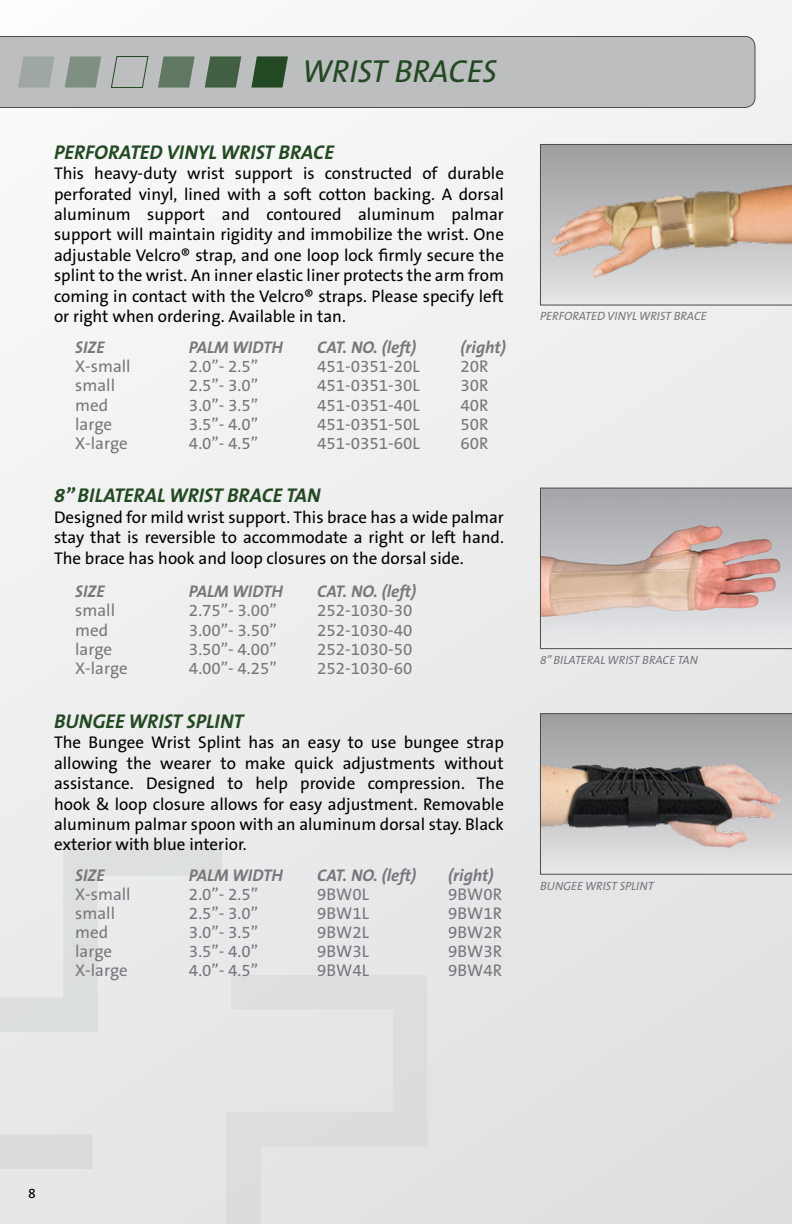
<style>
.page{position:relative;width:792px;height:1224px;background:#fff}
.page>*{position:absolute;margin:0;border:0;box-sizing:border-box;transform-origin:0 0}
.t1{font:italic 32px "The Sans B5 Plain";color:#234922}
.t2{font:italic 700 20px "The Sans B7";color:#234922}
.t3{font:17px/20.4px "The Sans B5 Plain";color:#000;text-align:justify}
.t4{font:17px "The Sans B5 Plain";color:#77787b}
.t5{font:italic 700 17px "The Sans B7";color:#77787b}
.t6{font:14px "The Sans B5 Plain";color:#000}
.t7{font:italic 12px "The Sans B5 Plain";color:#77787b}
</style>
<div class="page">
<div style="left:0;top:0;width:792px;height:1224px;background:linear-gradient(to right,#f4f4f5,#e5e6e7)"></div>
<svg style="left:0;top:841px;width:222px;height:328px;background:#e4e6e6"></svg>
<svg style="left:102px;top:975px;width:325px;height:249px;background:#e2e3e4"></svg>
<div style="left:0;top:36px;width:755px;height:72px;background:#bcbec0"></div>
<svg style="left:540px;top:144px;width:252px;height:162px;background:#c1b5ab"></svg>
<svg style="left:251px;top:56px;width:37px;height:32px"></svg>
<svg style="left:205px;top:56px;width:36px;height:32px"></svg>
<svg style="left:158px;top:56px;width:37px;height:32px"></svg>
<svg style="left:110px;top:56px;width:39px;height:32px"></svg>
<svg style="left:65px;top:56px;width:36px;height:32px"></svg>
<svg style="left:18px;top:56px;width:37px;height:32px"></svg>
<svg style="left:540px;top:488px;width:252px;height:161px;background:#c8b9b5"></svg>
<svg style="left:540px;top:713px;width:252px;height:162px;background:#a39e9d"></svg>
<h1 class="t1" style="left:302px;top:54px;width:197px">WRIST BRACES</h1>
<p class="t2" style="left:54px;top:141px;width:281px">PERFORATED VINYL WRIST BRACE</p>
<p class="t3" style="left:54px;top:164px;width:452px">This heavy-duty wrist support is constructed of durable perforated vinyl, lined with a soft cotton backing. A dorsal aluminum support and contoured aluminum palmar support will maintain rigidity and immobilize the wrist. One adjustable Velcro® strap, and one loop lock firmly secure the splint to the wrist. An inner elastic liner protects the arm from coming in contact with the Velcro® straps. Please specify left or right when ordering. Available in tan.</p>
<p class="t5" style="left:75px;top:338px;width:31px">SIZE</p>
<p class="t5" style="left:189px;top:338px;width:95px">PALM WIDTH</p>
<p class="t5" style="left:317px;top:338px;width:101px">CAT. NO. (left)</p>
<p class="t5" style="left:460px;top:338px;width:47px">(right)</p>
<p class="t4" style="left:75px;top:357px;width:57px">X-small</p>
<p class="t4" style="left:189px;top:357px;width:71px">2.0”- 2.5”</p>
<p class="t4" style="left:317px;top:357px;width:104px">451-0351-20L</p>
<p class="t4" style="left:460px;top:357px;width:30px">20R</p>
<p class="t4" style="left:75px;top:377px;width:41px">small</p>
<p class="t4" style="left:189px;top:377px;width:71px">2.5”- 3.0”</p>
<p class="t4" style="left:317px;top:377px;width:104px">451-0351-30L</p>
<p class="t4" style="left:460px;top:377px;width:30px">30R</p>
<p class="t4" style="left:75px;top:396px;width:35px">med</p>
<p class="t4" style="left:189px;top:396px;width:71px">3.0”- 3.5”</p>
<p class="t4" style="left:317px;top:396px;width:104px">451-0351-40L</p>
<p class="t4" style="left:460px;top:396px;width:30px">40R</p>
<p class="t4" style="left:75px;top:415px;width:38px">large</p>
<p class="t4" style="left:189px;top:415px;width:71px">3.5”- 4.0”</p>
<p class="t4" style="left:317px;top:415px;width:104px">451-0351-50L</p>
<p class="t4" style="left:460px;top:415px;width:30px">50R</p>
<p class="t4" style="left:75px;top:434px;width:54px">X-large</p>
<p class="t4" style="left:189px;top:434px;width:71px">4.0”- 4.5”</p>
<p class="t4" style="left:317px;top:434px;width:104px">451-0351-60L</p>
<p class="t4" style="left:460px;top:434px;width:30px">60R</p>
<p class="t2" style="left:54px;top:485px;width:268px">8” BILATERAL WRIST BRACE TAN</p>
<p class="t3" style="left:54px;top:507px;width:452px">Designed for mild wrist support. This brace has a wide palmar stay that is reversible to accommodate a right or left hand.<br>The brace has hook and loop closures on the dorsal side.</p>
<p class="t5" style="left:75px;top:583px;width:31px">SIZE</p>
<p class="t5" style="left:189px;top:583px;width:95px">PALM WIDTH</p>
<p class="t5" style="left:317px;top:583px;width:101px">CAT. NO. (left)</p>
<p class="t4" style="left:75px;top:602px;width:41px">small</p>
<p class="t4" style="left:189px;top:602px;width:89px">2.75”- 3.00”</p>
<p class="t4" style="left:317px;top:602px;width:97px">252-1030-30</p>
<p class="t4" style="left:75px;top:621px;width:35px">med</p>
<p class="t4" style="left:189px;top:621px;width:89px">3.00”- 3.50”</p>
<p class="t4" style="left:317px;top:621px;width:97px">252-1030-40</p>
<p class="t4" style="left:75px;top:640px;width:38px">large</p>
<p class="t4" style="left:189px;top:640px;width:89px">3.50”- 4.00”</p>
<p class="t4" style="left:317px;top:640px;width:97px">252-1030-50</p>
<p class="t4" style="left:75px;top:659px;width:54px">X-large</p>
<p class="t4" style="left:189px;top:659px;width:89px">4.00”- 4.25”</p>
<p class="t4" style="left:317px;top:659px;width:97px">252-1030-60</p>
<p class="t2" style="left:54px;top:710px;width:191px">BUNGEE WRIST SPLINT</p>
<p class="t3" style="left:54px;top:733px;width:452px">The Bungee Wrist Splint has an easy to use bungee strap allowing the wearer to make quick adjustments without assistance. Designed to help provide compression. The hook &amp; loop closure allows for easy adjustment. Removable aluminum palmar spoon with an aluminum dorsal stay. Black exterior with blue interior.</p>
<p class="t5" style="left:75px;top:866px;width:31px">SIZE</p>
<p class="t5" style="left:189px;top:866px;width:95px">PALM WIDTH</p>
<p class="t5" style="left:317px;top:866px;width:101px">CAT. NO. (left)</p>
<p class="t5" style="left:448px;top:866px;width:47px">(right)</p>
<p class="t4" style="left:75px;top:885px;width:57px">X-small</p>
<p class="t4" style="left:189px;top:885px;width:71px">2.0”- 2.5”</p>
<p class="t4" style="left:317px;top:885px;width:53px">9BW0L</p>
<p class="t4" style="left:448px;top:885px;width:55px">9BW0R</p>
<p class="t4" style="left:75px;top:904px;width:41px">small</p>
<p class="t4" style="left:189px;top:904px;width:71px">2.5”- 3.0”</p>
<p class="t4" style="left:317px;top:904px;width:53px">9BW1L</p>
<p class="t4" style="left:448px;top:904px;width:55px">9BW1R</p>
<p class="t4" style="left:75px;top:923px;width:35px">med</p>
<p class="t4" style="left:189px;top:923px;width:71px">3.0”- 3.5”</p>
<p class="t4" style="left:317px;top:923px;width:53px">9BW2L</p>
<p class="t4" style="left:448px;top:923px;width:55px">9BW2R</p>
<p class="t4" style="left:75px;top:942px;width:38px">large</p>
<p class="t4" style="left:189px;top:942px;width:71px">3.5”- 4.0”</p>
<p class="t4" style="left:317px;top:942px;width:53px">9BW3L</p>
<p class="t4" style="left:448px;top:942px;width:55px">9BW3R</p>
<p class="t4" style="left:75px;top:961px;width:54px">X-large</p>
<p class="t4" style="left:189px;top:961px;width:71px">4.0”- 4.5”</p>
<p class="t4" style="left:317px;top:961px;width:53px">9BW4L</p>
<p class="t4" style="left:448px;top:961px;width:55px">9BW4R</p>
<p class="t7" style="left:540px;top:310px;width:168px">PERFORATED VINYL WRIST BRACE</p>
<p class="t7" style="left:540px;top:654px;width:160px">8” BILATERAL WRIST BRACE TAN</p>
<p class="t7" style="left:540px;top:879px;width:115px">BUNGEE WRIST SPLINT</p>
<p class="t6" style="left:28px;top:1186px;width:9px">8</p>
</div>
